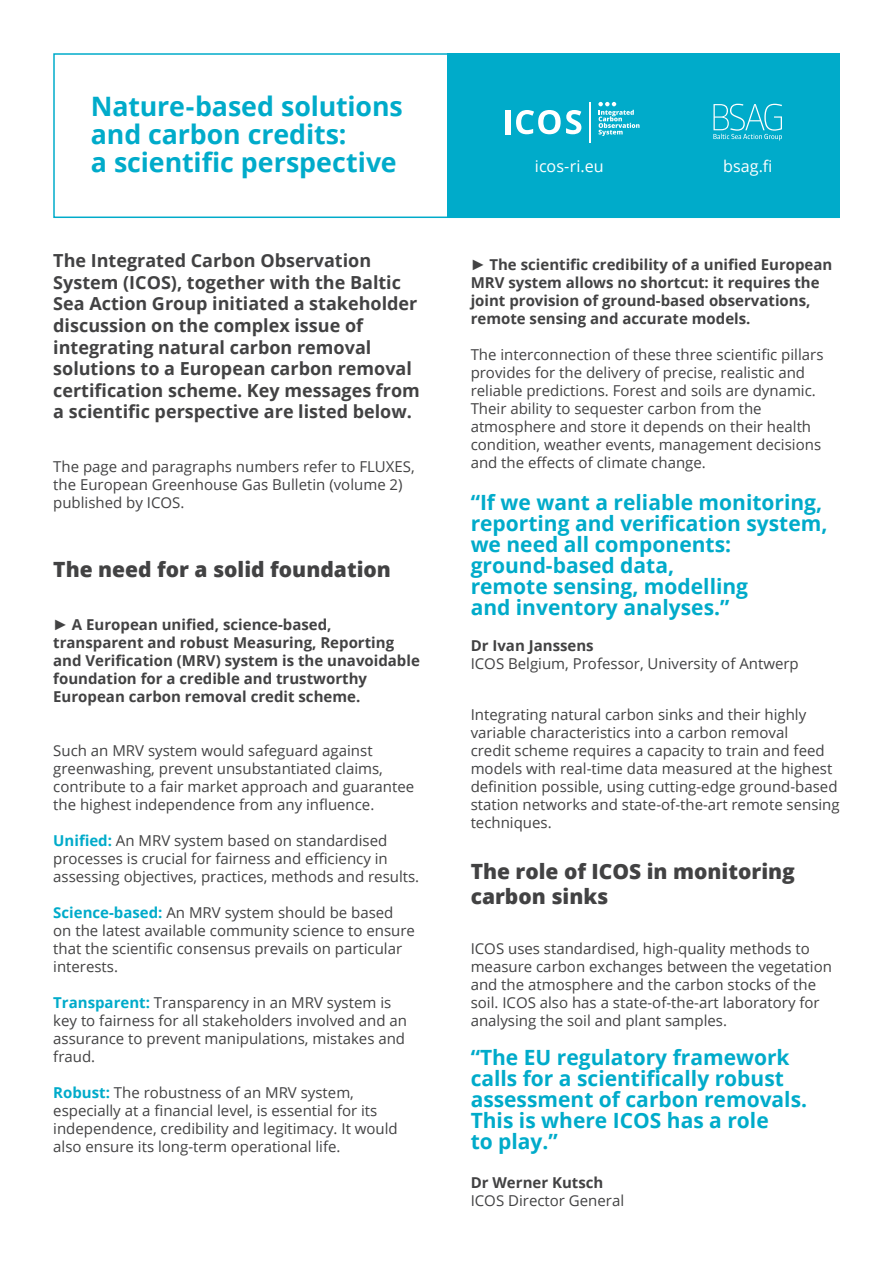
<style>
.page{position:relative;width:893px;height:1263px;background:#fff}
.page>*{position:absolute;margin:0;border:0;box-sizing:border-box;transform-origin:0 0}
.t1{font:700 26.7px/28.5px "Open Sans";letter-spacing:-.005em;color:#00abca}
.t2{font:700 21px/21px "Open Sans";color:#00abca}
.t3{font:800 21px/25.2px "Open Sans";color:#424243}
.t4{font:700 18px/21.6px "Open Sans";color:#424243}
.t5{font:16.2px "Open Sans";color:#fff}
.t6{font:15px/18px "Open Sans";color:#424243}
.t7{font:700 15px/18px "Open Sans";color:#424243}
.s1{font-family:"Arial";font-weight:900}
.s2{font-weight:700;color:#00abca}
.s3{font-weight:700}
</style>
<div class="page">
<div style="left:447px;top:53px;width:393px;height:165px;background:#00abca"></div>
<div style="left:505px;top:110px;width:5px;height:24px;background:#fff"></div>
<svg style="left:516px;top:110px;width:65px;height:24px"></svg>
<hr style="left:589px;top:102px;width:1px;height:40px;background:#fff">
<svg style="left:598px;top:102px;width:41px;height:34px"></svg>
<svg style="left:713px;top:104px;width:69px;height:37px"></svg>
<p class="t1" style="left:91px;top:91px;width:313px">Nature-based solutions and carbon credits:</p>
<p class="t1" style="left:91px;top:148px;width:307px">a scientific perspective</p>
<p class="t5" style="left:535px;top:155px;width:70px">icos-ri.eu</p>
<p class="t5" style="left:723px;top:155px;width:51px">bsag.fi</p>
<p class="t4" style="left:53px;top:249px;width:368px">The Integrated Carbon Observation System (ICOS), together with the Baltic Sea Action Group initiated a stakeholder discussion on the complex issue of integrating natural carbon removal solutions to a European carbon removal certification scheme. Key messages from a scientific perspective are listed below.</p>
<p class="t6" style="left:53px;top:458px;width:363px">The page and paragraphs numbers refer to FLUXES, the European Greenhouse Gas Bulletin (volume 2) published by ICOS.</p>
<p class="t3" style="left:53px;top:555px;width:339px">The need for a solid foundation</p>
<p class="t7" style="left:53px;top:615px;width:368px"><span class="s1">►</span> A European unified, science-based, transparent and robust Measuring, Reporting and Verification (MRV) system is the unavoidable foundation for a credible and trustworthy European carbon removal credit scheme.</p>
<p class="t6" style="left:53px;top:741px;width:362px">Such an MRV system would safeguard against greenwashing, prevent unsubstantiated claims, contribute to a fair market approach and guarantee the highest independence from any influence.</p>
<p class="t6" style="left:53px;top:831px;width:367px"><span class="s2">Unified:</span> An MRV system based on standardised processes is crucial for fairness and efficiency in assessing objectives, practices, methods and results.</p>
<p class="t6" style="left:53px;top:903px;width:363px"><span class="s2">Science-based:</span> An MRV system should be based on the latest available community science to ensure that the scientific consensus prevails on particular interests.</p>
<p class="t6" style="left:53px;top:993px;width:355px"><span class="s2">Transparent:</span> Transparency in an MRV system is key to fairness for all stakeholders involved and an assurance to prevent manipulations, mistakes and fraud.</p>
<p class="t6" style="left:53px;top:1083px;width:346px"><span class="s2">Robust:</span> The robustness of an MRV system, especially at a financial level, is essential for its independence, credibility and legitimacy. It would also ensure its long-term operational life.</p>
<p class="t7" style="left:471px;top:255px;width:363px"><span class="s1">►</span> The scientific credibility of a unified European MRV system allows no shortcut: it requires the joint provision of ground-based observations, remote sensing and accurate models.</p>
<p class="t6" style="left:471px;top:345px;width:354px">The interconnection of these three scientific pillars provides for the delivery of precise, realistic and reliable predictions. Forest and soils are dynamic.</p>
<p class="t6" style="left:471px;top:399px;width:352px">Their ability to sequester carbon from the atmosphere and store it depends on their health condition, weather events, management decisions and the effects of climate change.</p>
<p class="t2" style="left:471px;top:491px;width:358px">“If we want a reliable monitoring, reporting and verification system, we need all components: ground-based data,<br>remote sensing, modelling<br>and inventory analyses.”</p>
<p class="t6" style="left:471px;top:636px;width:330px"><span class="s3">Dr Ivan Janssens<br></span>ICOS Belgium, Professor, University of Antwerp</p>
<p class="t6" style="left:471px;top:705px;width:371px">Integrating natural carbon sinks and their highly variable characteristics into a carbon removal<br>credit scheme requires a capacity to train and feed models with real-time data measured at the highest definition possible, using cutting-edge ground-based station networks and state-of-the-art remote sensing techniques.</p>
<p class="t3" style="left:471px;top:857px;width:326px">The role of ICOS in monitoring carbon sinks</p>
<p class="t6" style="left:471px;top:939px;width:363px">ICOS uses standardised, high-quality methods to measure carbon exchanges between the vegetation and the atmosphere and the carbon stocks of the soil. ICOS also has a state-of-the-art laboratory for analysing the soil and plant samples.</p>
<p class="t2" style="left:471px;top:1046px;width:338px">“The EU regulatory framework calls for a scientifically robust assessment of carbon removals.<br>This is where ICOS has a role</p>
<p class="t2" style="left:471px;top:1130px;width:89px">to play.”</p>
<p class="t7" style="left:471px;top:1173px;width:134px">Dr Werner Kutsch</p>
<p class="t6" style="left:471px;top:1191px;width:155px">ICOS Director General</p>
</div>
